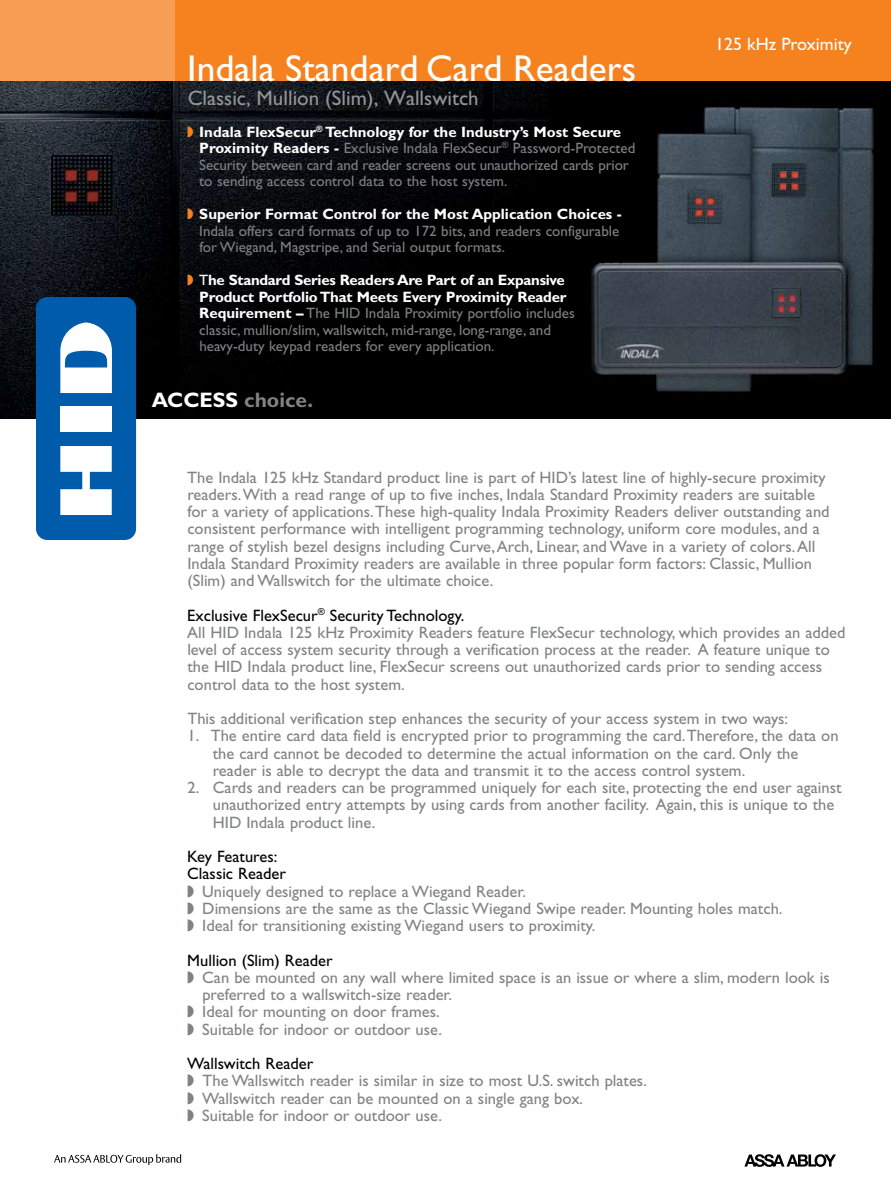
<style>
.page{position:relative;width:891px;height:1188px;background:#fff}
.page>*{position:absolute;margin:0;border:0;box-sizing:border-box;transform-origin:0 0}
.t1{font:37.5px "Gill Sans";color:#fff}
.t2{font:21px "Gill Sans";color:#939598}
.t3{font:700 21px "Gill Sans";color:#808284}
.t4{font:18px "Gill Sans";color:#fff}
.t5{font:16.5px/17.2px "Gill Sans";color:#808284}
.t6{font:16.5px/17.2px "Gill Sans";color:#000}
.t7{font:15px/16.5px "Gill Sans";color:#7e8082}
.t8{font:700 15px "Gill Sans";color:#fff}
.s1{font-weight:700;color:#fff}
.s2{color:#fff}
.s3{color:#000}
</style>
<div class="page">
<div style="left:0;top:0;width:891px;height:84px;background:#f89e53"></div>
<div style="left:175px;top:0;width:716px;height:84px;background:#f5821f"></div>
<img style="left:175px;top:81px;width:716px;height:337px">
<svg style="left:0;top:81px;width:175px;height:337px;background:#14161c"></svg>
<div style="left:36px;top:297px;width:100px;height:243px;background:#005bab;border-radius:11px"></div>
<div style="left:60px;top:406px;width:52px;height:26px;background:#fff"></div>
<svg style="left:60px;top:446px;width:52px;height:69px"></svg>
<svg style="left:60px;top:322px;width:52px;height:71px"></svg>
<svg style="left:54px;top:1154px;width:127px;height:11px"></svg>
<svg style="left:744px;top:1154px;width:92px;height:13px"></svg>
<svg style="left:188px;top:126px;width:10px;height:12px"></svg>
<svg style="left:188px;top:209px;width:5px;height:11px"></svg>
<svg style="left:188px;top:275px;width:5px;height:11px"></svg>
<h1 class="t1" style="left:187px;top:47px;width:450px">Indala Standard Card Readers</h1>
<p class="t2" style="left:188px;top:86px;width:292px">Classic, Mullion (Slim), Wallswitch</p>
<p class="t7" style="left:199px;top:124px;width:438px"><span class="s1">Indala FlexSecur</span><sup>®</sup> <span class="s1">Technology for the Industry’s Most Secure Proximity Readers -</span> Exclusive Indala FlexSecur<sup>®</sup> Password-Protected Security between card and reader screens out unauthorized cards prior to sending access control data to the host system.</p>
<p class="t8" style="left:199px;top:206px;width:424px">Superior Format Control for the Most Application Choices -</p>
<p class="t7" style="left:199px;top:223px;width:421px">Indala offers card formats of up to 172 bits, and readers configurable for Wiegand, Magstripe, and Serial output formats.</p>
<p class="t7" style="left:199px;top:272px;width:377px"><span class="s2">T</span><span class="s1">he Standard Series Readers Are Part of an Expansive Product Portfolio That Meets Every Proximity Reader Requirement –</span> The HID Indala Proximity portfolio includes classic, mullion/slim, wallswitch, mid-range, long-range, and heavy-duty keypad readers for every application.</p>
<p class="t3" style="left:152px;top:387px;width:163px"><span class="s2">ACCESS</span> choice.</p>
<p class="t4" style="left:715px;top:33px;width:138px">125 kHz Proximity</p>
<p class="t5" style="left:187px;top:469px;width:644px">The Indala 125 kHz Standard product line is part of HID’s latest line of highly-secure proximity readers.With a read range of up to five inches, Indala Standard Proximity readers are suitable for a variety of applications.These high-quality Indala Proximity Readers deliver outstanding and consistent performance with intelligent programming technology, uniform core modules, and a range of stylish bezel designs including Curve,Arch, Linear, and Wave in a variety of colors.All Indala Standard Proximity readers are available in three popular form factors: Classic, Mullion (Slim) and Wallswitch for the ultimate choice.</p>
<p class="t5" style="left:187px;top:607px;width:660px"><span class="s3">Exclusive FlexSecur</span><sup>®</sup> <span class="s3">Security Technology.<br></span>All HID Indala 125 kHz Proximity Readers feature FlexSecur technology, which provides an added level of access system security through a verification process at the reader. A feature unique to the HID Indala product line, FlexSecur screens out unauthorized cards prior to sending access control data to the host system.</p>
<p class="t5" style="left:187px;top:710px;width:602px">This additional verification step enhances the security of your access system in two ways:</p>
<p class="t5" style="left:213px;top:727px;width:627px;text-indent:-25px">1. The entire card data field is encrypted prior to programming the card.Therefore, the data on the card cannot be decoded to determine the actual information on the card. Only the reader is able to decrypt the data and transmit it to the access control system.</p>
<p class="t5" style="left:213px;top:779px;width:630px;text-indent:-25px">2. Cards and readers can be programmed uniquely for each site, protecting the end user against unauthorized entry attempts by using cards from another facility. Again, this is unique to the<br>HID Indala product line.</p>
<p class="t6" style="left:187px;top:848px;width:100px">Key Features:<br>Classic Reader</p>
<p class="t5" style="left:202px;top:883px;width:582px">Uniquely designed to replace a Wiegand Reader.<br>Dimensions are the same as the Classic Wiegand Swipe reader. Mounting holes match.<br>Ideal for transitioning existing Wiegand users to proximity.</p>
<p class="t6" style="left:187px;top:952px;width:147px">Mullion (Slim) Reader</p>
<p class="t5" style="left:202px;top:969px;width:629px">Can be mounted on any wall where limited space is an issue or where a slim, modern look is preferred to a wallswitch-size reader.<br>Ideal for mounting on door frames.<br>Suitable for indoor or outdoor use.</p>
<p class="t6" style="left:187px;top:1055px;width:127px">Wallswitch Reader</p>
<p class="t5" style="left:202px;top:1072px;width:446px">The Wallswitch reader is similar in size to most U.S. switch plates.<br>Wallswitch reader can be mounted on a single gang box.<br>Suitable for indoor or outdoor use.</p>
</div>
